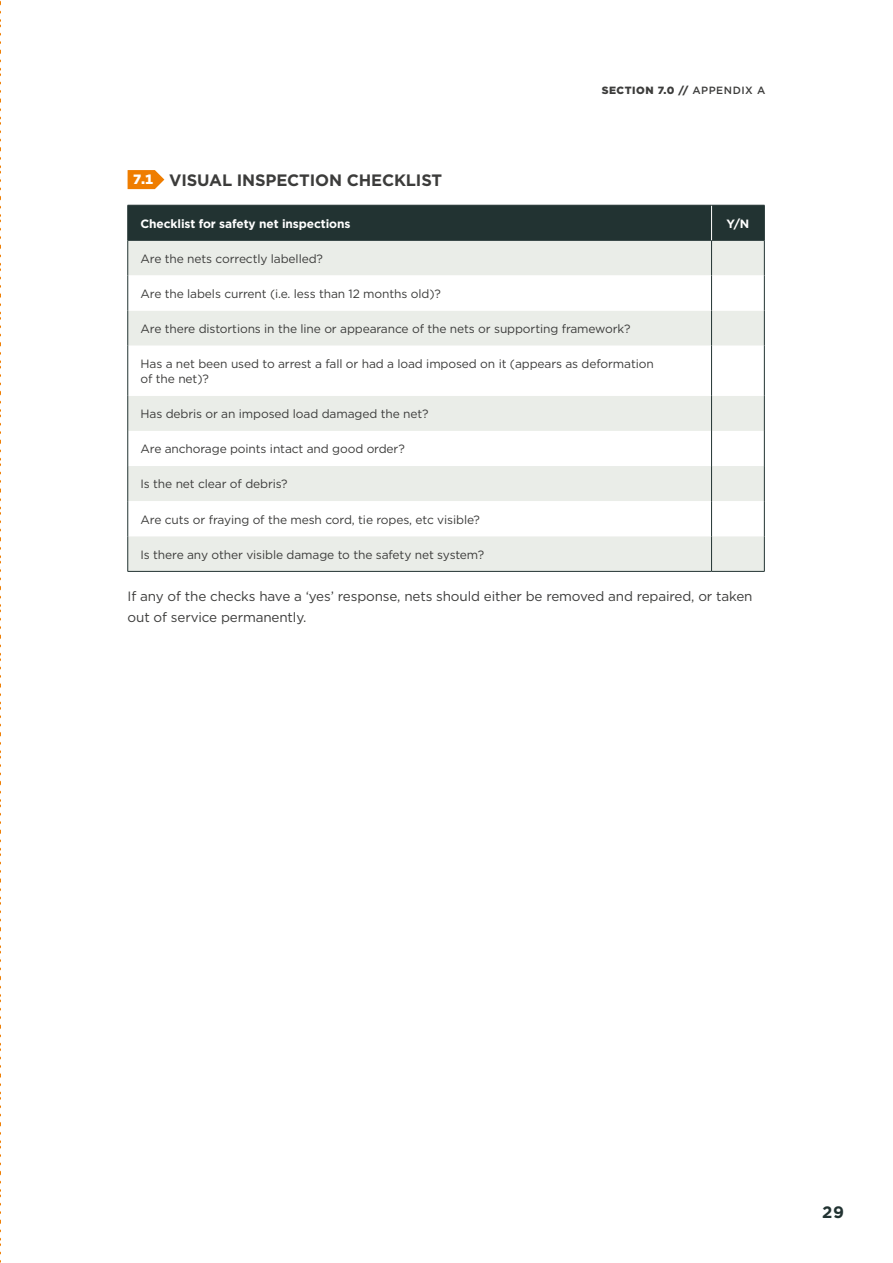
<style>
.page{position:relative;width:893px;height:1263px;background:#fff}
.page>*{position:absolute;margin:0;border:0;box-sizing:border-box;transform-origin:0 0}
.t1{font:700 16.5px "Gotham";letter-spacing:-.01em;color:#3c3c3b}
.t2{font:700 16.5px "Gotham";color:#223332}
.t3{font:13.5px/21px "Gotham";letter-spacing:-.01em;color:#3c3c3b}
.t4{font:12px/15px "Gotham";letter-spacing:-.01em;color:#3c3c3b}
.t5{font:700 12px "Gotham";letter-spacing:-.01em;color:#fff}
.t6{font:900 10.5px "Gotham";letter-spacing:.05em;color:#3c3c3b}
.s1{font-weight:500}
.s2{font-weight:900;font-size:13.5px;color:#fff}
</style>
<div class="page">
<svg style="left:0;top:0;width:1px;height:1263px"></svg>
<svg style="left:128px;top:170px;width:36px;height:19px"></svg>
<div style="left:128px;top:206px;width:636px;height:34px;background:#223332"></div>
<div style="left:128px;top:241px;width:636px;height:330px;background:#eaede8"></div>
<svg style="left:128px;top:275px;width:636px;height:261px"></svg>
<hr style="left:711px;top:241px;width:1px;height:34px;background:#223332">
<hr style="left:711px;top:275px;width:1px;height:36px;background:#223332">
<hr style="left:711px;top:311px;width:1px;height:35px;background:#223332">
<hr style="left:711px;top:346px;width:1px;height:50px;background:#223332">
<hr style="left:711px;top:396px;width:1px;height:35px;background:#223332">
<hr style="left:711px;top:431px;width:1px;height:35px;background:#223332">
<hr style="left:711px;top:466px;width:1px;height:35px;background:#223332">
<hr style="left:711px;top:501px;width:1px;height:35px;background:#223332">
<hr style="left:711px;top:536px;width:1px;height:35px;background:#223332">
<hr style="left:128px;top:240px;width:583px;height:1px;background:#223332">
<hr style="left:711px;top:240px;width:53px;height:1px;background:#223332">
<hr style="left:711px;top:205px;width:1px;height:35px;background:#fff">
<hr style="left:128px;top:205px;width:583px;height:1px;background:#223332">
<hr style="left:127px;top:205px;width:1px;height:35px;background:#223332">
<hr style="left:711px;top:205px;width:53px;height:1px;background:#223332">
<hr style="left:764px;top:205px;width:1px;height:35px;background:#223332">
<hr style="left:127px;top:241px;width:1px;height:34px;background:#223332">
<hr style="left:764px;top:241px;width:1px;height:34px;background:#223332">
<hr style="left:127px;top:275px;width:1px;height:36px;background:#223332">
<hr style="left:764px;top:275px;width:1px;height:36px;background:#223332">
<hr style="left:127px;top:311px;width:1px;height:35px;background:#223332">
<hr style="left:764px;top:311px;width:1px;height:35px;background:#223332">
<hr style="left:127px;top:346px;width:1px;height:50px;background:#223332">
<hr style="left:764px;top:346px;width:1px;height:50px;background:#223332">
<hr style="left:127px;top:396px;width:1px;height:35px;background:#223332">
<hr style="left:764px;top:396px;width:1px;height:35px;background:#223332">
<hr style="left:127px;top:431px;width:1px;height:35px;background:#223332">
<hr style="left:764px;top:431px;width:1px;height:35px;background:#223332">
<hr style="left:127px;top:466px;width:1px;height:35px;background:#223332">
<hr style="left:764px;top:466px;width:1px;height:35px;background:#223332">
<hr style="left:127px;top:501px;width:1px;height:35px;background:#223332">
<hr style="left:764px;top:501px;width:1px;height:35px;background:#223332">
<hr style="left:127px;top:536px;width:1px;height:35px;background:#223332">
<hr style="left:764px;top:536px;width:1px;height:35px;background:#223332">
<hr style="left:128px;top:571px;width:583px;height:1px;background:#223332">
<hr style="left:711px;top:571px;width:53px;height:1px;background:#223332">
<p class="t6" style="left:602px;top:83px;width:165px">SECTION 7.0 // <span class="s1">APPENDIX A</span></p>
<h1 class="t1" style="left:133px;top:169px;width:311px"><span class="s2">7.1</span> VISUAL INSPECTION CHECKLIST</h1>
<p class="t5" style="left:141px;top:215px;width:211px">Checklist for safety net inspections</p>
<p class="t5" style="left:726px;top:215px;width:24px">Y/N</p>
<p class="t4" style="left:141px;top:251px;width:184px">Are the nets correctly labelled?</p>
<p class="t4" style="left:141px;top:286px;width:302px">Are the labels current (i.e. less than 12 months old)?</p>
<p class="t4" style="left:141px;top:321px;width:492px">Are there distortions in the line or appearance of the nets or supporting framework?</p>
<p class="t4" style="left:141px;top:356px;width:515px">Has a net been used to arrest a fall or had a load imposed on it (appears as deformation of the net)?</p>
<p class="t4" style="left:141px;top:406px;width:290px">Has debris or an imposed load damaged the net?</p>
<p class="t4" style="left:141px;top:441px;width:266px">Are anchorage points intact and good order?</p>
<p class="t4" style="left:141px;top:476px;width:149px">Is the net clear of debris?</p>
<p class="t4" style="left:141px;top:511px;width:341px">Are cuts or fraying of the mesh cord, tie ropes, etc visible?</p>
<p class="t4" style="left:141px;top:547px;width:345px">Is there any other visible damage to the safety net system?</p>
<p class="t3" style="left:128px;top:585px;width:626px">If any of the checks have a ‘yes’ response, nets should either be removed and repaired, or taken out of service permanently.</p>
<h1 class="t2" style="left:822px;top:1201px;width:24px">29</h1>
</div>
